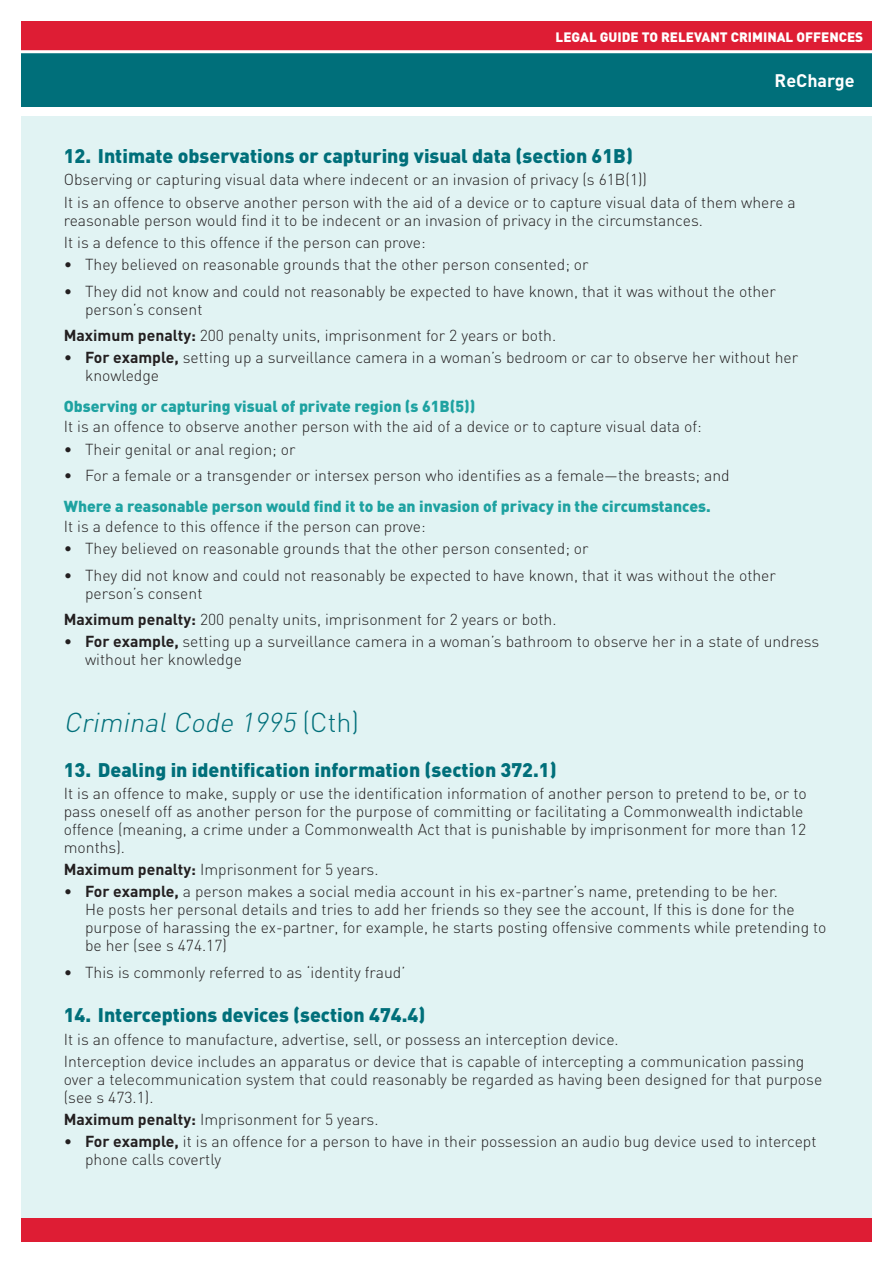
<style>
.page{position:relative;width:893px;height:1263px;background:#fff}
.page>*{position:absolute;margin:0;border:0;box-sizing:border-box;transform-origin:0 0}
.t1{font:italic 300 27px "DIN";color:#006f7a}
.t2{font:900 19.5px "DIN";color:#006f7a}
.t3{font:700 18px "DIN";color:#fff}
.t4{font:300 15.75px/18px "DIN";color:#231f20}
.t5{font:900 15.75px "DIN";color:#1ea2a1}
.t6{font:900 13.5px "DIN";color:#fff}
.s1{font-weight:700}
.s2{font-style:normal}
</style>
<div class="page">
<div style="left:21px;top:21px;width:851px;height:31px;background:#de1d34"></div>
<div style="left:21px;top:116px;width:851px;height:1102px;background:#e1f3f3"></div>
<div style="left:21px;top:52px;width:851px;height:54px;background:#006f7a"></div>
<div style="left:21px;top:1218px;width:851px;height:24px;background:#de1d34"></div>
<hr style="left:0;top:50px;width:893px;height:3px;background:#fff">
<p class="t6" style="left:556px;top:28px;width:309px">LEGAL GUIDE TO RELEVANT CRIMINAL OFFENCES</p>
<p class="t3" style="left:775px;top:68px;width:82px">ReCharge</p>
<p class="t2" style="left:64px;top:143px;width:571px">12. Intimate observations or capturing visual data (section 61B)</p>
<p class="t4" style="left:64px;top:168px;width:734px;line-height:22.2px">Observing or capturing visual data where indecent or an invasion of privacy (s 61B(1))<br>It is an offence to observe another person with the aid of a device or to capture visual data of them where a</p>
<p class="t4" style="left:64px;top:209px;width:641px;line-height:22.2px">reasonable person would find it to be indecent or an invasion of privacy in the circumstances.<br>It is a defence to this offence if the person can prove:</p>
<p class="t4" style="left:64px;top:255px;width:526px">• They believed on reasonable grounds that the other person consented; or</p>
<p class="t4" style="left:85px;top:282px;width:692px;text-indent:-21px">• They did not know and could not reasonably be expected to have known, that it was without the other person’s consent</p>
<p class="t4" style="left:64px;top:326px;width:494px"><span class="s1">Maximum penalty:</span> 200 penalty units, imprisonment for 2 years or both.</p>
<p class="t4" style="left:85px;top:348px;width:715px;text-indent:-21px">• <span class="s1">For example,</span> setting up a surveillance camera in a woman’s bedroom or car to observe her without her knowledge</p>
<p class="t5" style="left:64px;top:396px;width:413px">Observing or capturing visual of private region (s 61B(5))</p>
<p class="t4" style="left:64px;top:417px;width:639px">It is an offence to observe another person with the aid of a device or to capture visual data of:</p>
<p class="t4" style="left:64px;top:440px;width:233px">• Their genital or anal region; or</p>
<p class="t4" style="left:64px;top:466px;width:667px">• For a female or a transgender or intersex person who identifies as a female—the breasts; and</p>
<p class="t5" style="left:64px;top:495px;width:648px">Where a reasonable person would find it to be an invasion of privacy in the circumstances.</p>
<p class="t4" style="left:64px;top:517px;width:363px">It is a defence to this offence if the person can prove:</p>
<p class="t4" style="left:64px;top:539px;width:526px">• They believed on reasonable grounds that the other person consented; or</p>
<p class="t4" style="left:85px;top:566px;width:692px;text-indent:-21px">• They did not know and could not reasonably be expected to have known, that it was without the other person’s consent</p>
<p class="t4" style="left:64px;top:610px;width:494px"><span class="s1">Maximum penalty:</span> 200 penalty units, imprisonment for 2 years or both.</p>
<p class="t4" style="left:85px;top:633px;width:736px;text-indent:-21px">• <span class="s1">For example,</span> setting up a surveillance camera in a woman’s bathroom to observe her in a state of undress without her knowledge</p>
<h1 class="t1" style="left:64px;top:705px;width:297px">CriminalCode 1995 <span class="s2">( C t h )</span></h1>
<p class="t2" style="left:64px;top:756px;width:494px">13. Dealing in identification information (section 372.1)</p>
<p class="t4" style="left:64px;top:784px;width:744px">It is an offence to make, supply or use the identification information of another person to pretend to be, or to pass oneself off as another person for the purpose of committing or facilitating a Commonwealth indictable offence (meaning, a crime under a Commonwealth Act that is punishable by imprisonment for more than 12 months).</p>
<p class="t4" style="left:64px;top:860px;width:316px"><span class="s1">Maximum penalty:</span> Imprisonment for 5 years.</p>
<p class="t4" style="left:85px;top:882px;width:743px;text-indent:-21px">• <span class="s1">For example,</span> a person makes a social media account in his ex-partner’s name, pretending to be her.<br>He posts her personal details and tries to add her friends so they see the account, If this is done for the purpose of harassing the ex-partner, for example, he starts posting offensive comments while pretending to be her (see s 474.17)</p>
<p class="t4" style="left:64px;top:963px;width:343px">• This is commonly referred to as ‘identity fraud’</p>
<p class="t2" style="left:64px;top:1002px;width:363px">14. Interceptions devices (section 474.4)</p>
<p class="t4" style="left:64px;top:1028px;width:742px;line-height:22.2px">It is an offence to manufacture, advertise, sell, or possess an interception device.<br>Interception device includes an apparatus or device that is capable of intercepting a communication passing</p>
<p class="t4" style="left:64px;top:1070px;width:760px">over a telecommunication system that could reasonably be regarded as having been designed for that purpose (see s 473.1).</p>
<p class="t4" style="left:64px;top:1110px;width:316px"><span class="s1">Maximum penalty:</span> Imprisonment for 5 years.</p>
<p class="t4" style="left:85px;top:1133px;width:733px;text-indent:-21px">• <span class="s1">For example,</span> it is an offence for a person to have in their possession an audio bug device used to intercept phone calls covertly</p>
</div>
